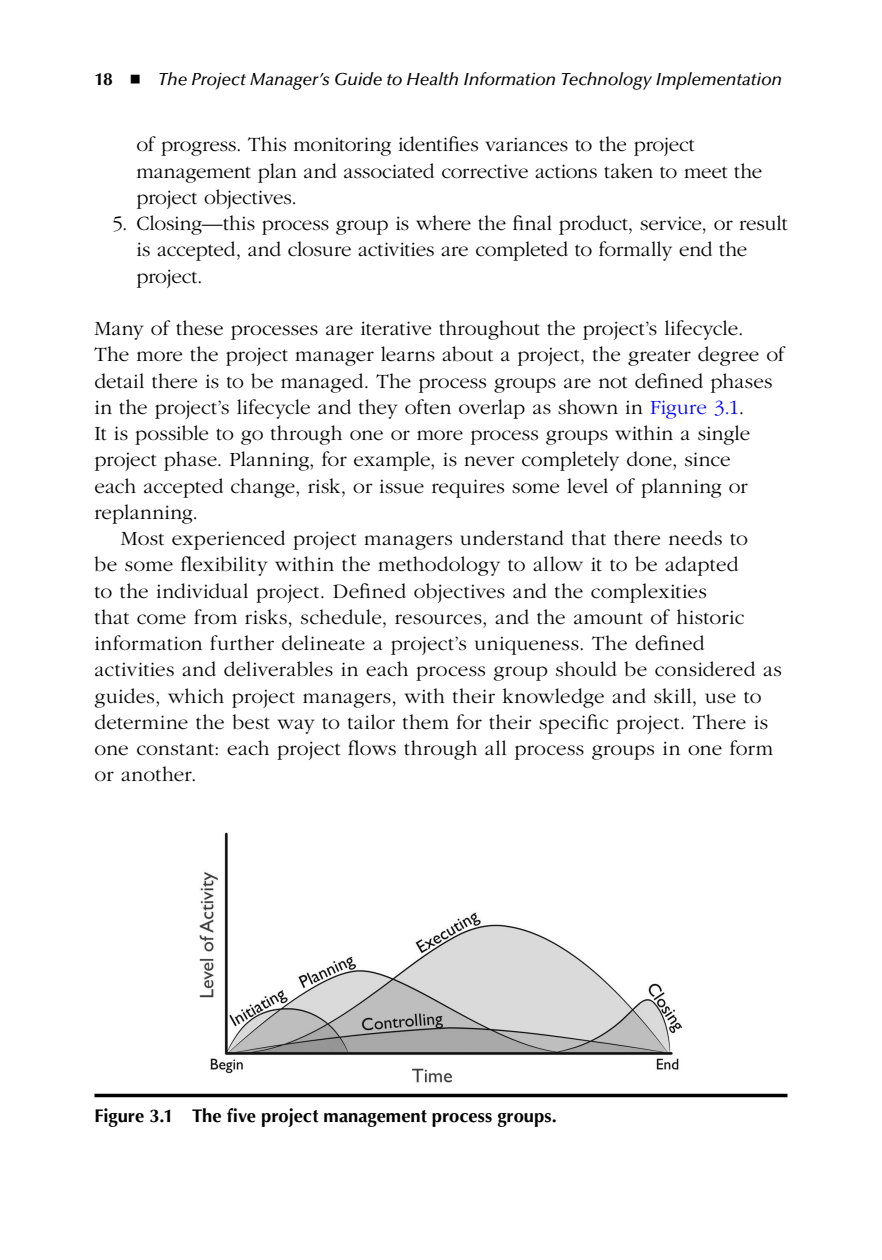
<style>
.page{position:relative;width:882px;height:1260px;background:#fff}
.page>*{position:absolute;margin:0;border:0;box-sizing:border-box;transform-origin:0 0}
.T{font:300 21px/26.2px "ITC Garamond Std";letter-spacing:.005em;color:#000}
.T1{font:300 21px/26.2px "ITC Garamond Std";color:#000}
.FC{font:700 18.38px "Optima LT Std";color:#000}
.t1{font:italic 500 17.5px "Optima LT Std";letter-spacing:-.01em;color:#000}
.s1{font-weight:700;font-style:normal}
.s2{font-family:"Universal Std Newswith Comm Pi";font-weight:400;font-style:normal}
.s3{color:#00f}
</style>
<div class="page">
<hr style="left:94px;top:1094px;width:694px;height:3px;background:#000">
<img style="left:200px;top:833px;width:482px;height:249px">
<p class="t1" style="left:94px;top:69px;width:689px"><span class="s1">18</span> <span class="s2">◾</span> The Project Manager’s Guide to Health Information Technology Implementation</p>
<p class="T" style="left:136px;top:132px;width:627px">of progress. This monitoring identifies variances to the project management plan and associated corrective actions taken to meet the project objectives.</p>
<p class="T" style="left:136px;top:211px;width:653px;text-indent:-24px">5. Closing—this process group is where the final product, service, or result is accepted, and closure activities are completed to formally end the project.</p>
<p class="T1" style="left:94px;top:316px;width:692px">Many of these processes are iterative throughout the project’s lifecycle.<br>The more the project manager learns about a project, the greater degree of detail there is to be managed. The process groups are not defined phases in the project’s lifecycle and they often overlap as shown in <span class="s3">Figure 3.1</span>.<br>It is possible to go through one or more process groups within a single project phase. Planning, for example, is never completely done, since<br>each accepted change, risk, or issue requires some level of planning or replanning.</p>
<p class="T" style="left:94px;top:526px;width:689px;text-indent:26px">Most experienced project managers understand that there needs to<br>be some flexibility within the methodology to allow it to be adapted<br>to the individual project. Defined objectives and the complexities<br>that come from risks, schedule, resources, and the amount of historic information further delineate a project’s uniqueness. The defined activities and deliverables in each process group should be considered as guides, which project managers, with their knowledge and skill, use to determine the best way to tailor them for their specific project. There is one constant: each project flows through all process groups in one form or another.</p>
<p class="FC" style="left:94px;top:1105px;width:464px">Figure 3.1 The five project management process groups.</p>
</div>
